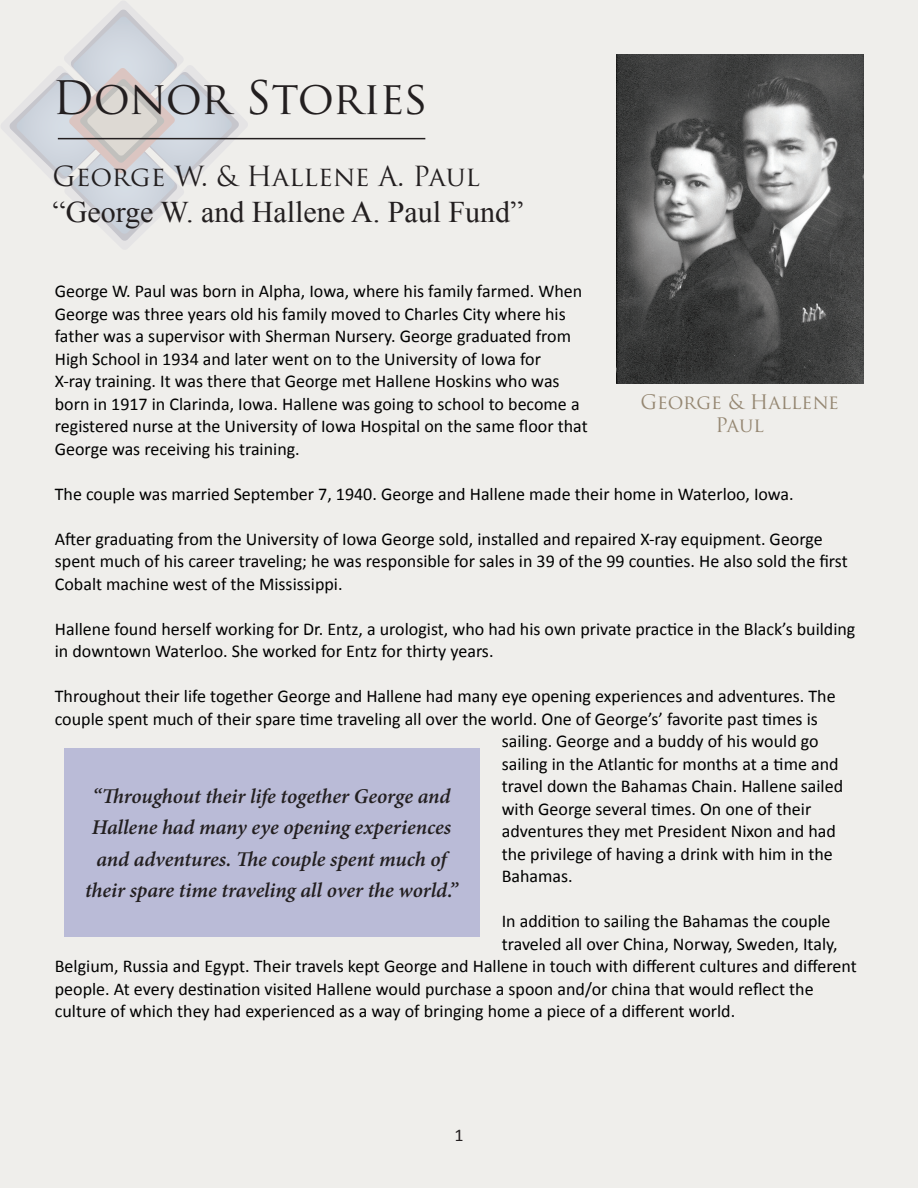
<style>
.page{position:relative;width:918px;height:1188px;background:#efeeeb}
.page>*{position:absolute;margin:0;border:0;box-sizing:border-box;transform-origin:0 0}
.t1{font:45px "Trajan Pro";letter-spacing:-.015em;color:#231f20}
.t2{font:30px "Times New Roman";color:#231f20}
.t3{font:27px "Trajan Pro";color:#231f20}
.t4{font:italic 600 21px/31.5px "Minion Pro";letter-spacing:-.005em;color:#231f20;text-align:center}
.t5{font:19.5px/23.4px "Trajan Pro";color:#958772;text-align:center}
.t6{font:18px/22.5px "Calibri";color:#000}
.t7{font:18px "Calibri";color:#231f20}
</style>
<div class="page">
<svg style="left:9px;top:9px;width:239px;height:232px"></svg>
<hr style="left:58px;top:138px;width:367px;height:1px;background:#231f20">
<div style="left:64px;top:748px;width:415px;height:189px;background:#babbd7"></div>
<img style="left:617px;top:54px;width:247px;height:330px">
<p class="t1" style="left:52px;top:69px;width:377px">Donor Stories</p>
<p class="t3" style="left:52px;top:159px;width:429px">George W. &amp; Hallene A. Paul</p>
<p class="t2" style="left:52px;top:192px;width:473px">“George W. and Hallene A. Paul Fund”</p>
<p class="t6" style="left:55px;top:280px;width:534px">George W. Paul was born in Alpha, Iowa, where his family farmed. When George was three years old his family moved to Charles City where his father was a supervisor with Sherman Nursery. George graduated from High School in 1934 and later went on to the University of Iowa for<br>X-ray training. It was there that George met Hallene Hoskins who was born in 1917 in Clarinda, Iowa. Hallene was going to school to become a registered nurse at the University of Iowa Hospital on the same floor that George was receiving his training.</p>
<p class="t6" style="left:55px;top:482px;width:740px">The couple was married September 7, 1940. George and Hallene made their home in Waterloo, Iowa.</p>
<p class="t6" style="left:55px;top:527px;width:794px">After graduating from the University of Iowa George sold, installed and repaired X-ray equipment. George spent much of his career traveling; he was responsible for sales in 39 of the 99 counties. He also sold the first<br>Cobalt machine west of the Mississippi.</p>
<p class="t6" style="left:55px;top:617px;width:802px">Hallene found herself working for Dr. Entz, a urologist, who had his own private practice in the Black’s building in downtown Waterloo. She worked for Entz for thirty years.</p>
<p class="t6" style="left:55px;top:685px;width:782px">Throughout their life together George and Hallene had many eye opening experiences and adventures. The</p>
<p class="t6" style="left:55px;top:707px;width:765px">couple spent much of their spare time traveling all over the world. One of George’s’ favorite past times is</p>
<p class="t6" style="left:502px;top:730px;width:319px">sailing. George and a buddy of his would go</p>
<p class="t6" style="left:502px;top:752px;width:338px">sailing in the Atlantic for months at a time and</p>
<p class="t6" style="left:502px;top:775px;width:343px">travel down the Bahamas Chain. Hallene sailed</p>
<p class="t6" style="left:502px;top:797px;width:311px">with George several times. On one of their</p>
<p class="t6" style="left:502px;top:820px;width:336px">adventures they met President Nixon and had</p>
<p class="t6" style="left:502px;top:842px;width:333px">the privilege of having a drink with him in the</p>
<p class="t6" style="left:502px;top:865px;width:73px">Bahamas.</p>
<p class="t6" style="left:502px;top:910px;width:330px">In addition to sailing the Bahamas the couple</p>
<p class="t6" style="left:502px;top:932px;width:337px">traveled all over China, Norway, Sweden, Italy,</p>
<p class="t6" style="left:55px;top:955px;width:803px">Belgium, Russia and Egypt. Their travels kept George and Hallene in touch with different cultures and different</p>
<p class="t6" style="left:55px;top:977px;width:760px">people. At every destination visited Hallene would purchase a spoon and/or china that would reflect the</p>
<p class="t6" style="left:55px;top:1000px;width:682px">culture of which they had experienced as a way of bringing home a piece of a different world.</p>
<p class="t5" style="left:640px;top:390px;width:200px">George &amp; Hallene<br>Paul</p>
<p class="t4" style="left:85px;top:780px;width:374px">“Throughout their life together George and Hallene had many eye opening experiences and adventures. The couple spent much of their spare time traveling all over the world.”</p>
<p class="t7" style="left:454px;top:1123px;width:11px">1</p>
</div>
